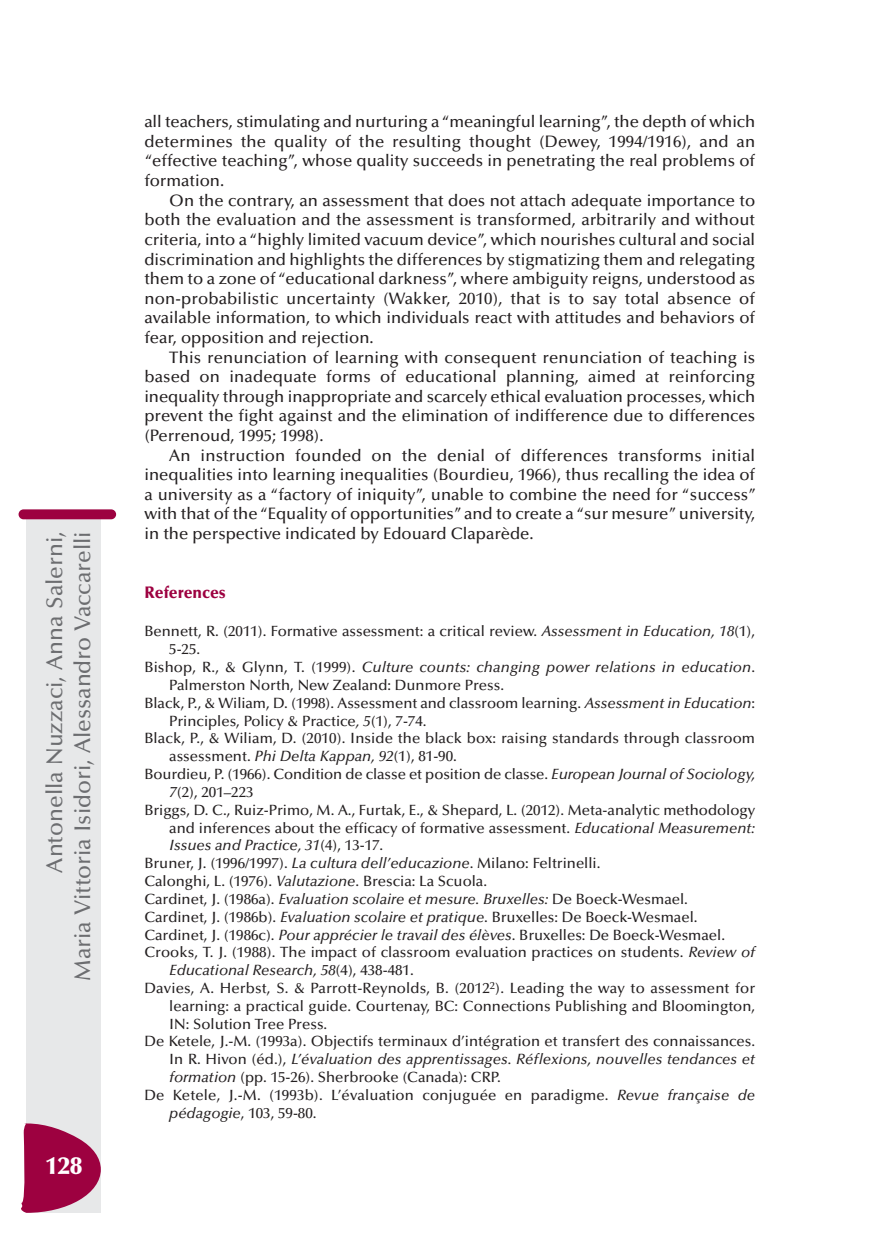
<style>
.page{position:relative;width:869px;height:1241px;background:#fff}
.page>*{position:absolute;margin:0;border:0;box-sizing:border-box;transform-origin:0 0}
.t1{font:900 24.5px "Optima";color:#fff}
.t2{font:500 22.75px/28px "Optima";color:#6c6d70;text-align:right}
.t3{font:500 16.62px/19.6px "Optima";color:#231f20;text-align:justify}
.t4{font:900 16.62px "Optima";color:#9d0140;scale:.95 1}
.t5{font:500 14.88px "Optima";color:#231f20}
.t6{font:italic 500 14.88px "Optima";letter-spacing:.005em;color:#231f20}
.s1{font-style:italic}
.s2{font-style:normal}
</style>
<div class="page">
<div style="left:27px;top:517px;width:74px;height:695px;background:#e7e8e9"></div>
<div style="left:19px;top:509px;width:97px;height:10px;background:#9d0140;border-radius:5px"></div>
<svg style="left:21px;top:1122px;width:80px;height:90px"></svg>
<h2 class="t2" style="left:43px;top:980px;width:451px;rotate:-90deg">Antonella Nuzzaci, Anna Salerni,<br>Maria Vittoria Isidori, Alessandro Vaccarelli</h2>
<h1 class="t1" style="left:45px;top:1155px;width:38px">128</h1>
<p class="t3" style="left:144px;top:113px;width:612px">all teachers, stimulating and nurturing a“meaningful learning”, the depth of which determines the quality of the resulting thought (Dewey, 1994/1916), and an “effective teaching”, whose quality succeeds in penetrating the real problems of formation.</p>
<p class="t3" style="left:144px;top:192px;width:612px;text-indent:25px">On the contrary, an assessment that does not attach adequate importance to both the evaluation and the assessment is transformed, arbitrarily and without criteria, into a “highly limited vacuum device”, which nourishes cultural and social discrimination and highlights the differences by stigmatizing them and relegating them to a zone of “educational darkness”, where ambiguity reigns, understood as non-probabilistic uncertainty (Wakker, 2010), that is to say total absence of available information, to which individuals react with attitudes and behaviors of fear, opposition and rejection.</p>
<p class="t3" style="left:144px;top:349px;width:612px;text-indent:25px">This renunciation of learning with consequent renunciation of teaching is based on inadequate forms of educational planning, aimed at reinforcing inequality through inappropriate and scarcely ethical evaluation processes, which prevent the fight against and the elimination of indifference due to differences (Perrenoud, 1995; 1998).</p>
<p class="t3" style="left:144px;top:447px;width:613px;text-indent:25px">An instruction founded on the denial of differences transforms initial inequalities into learning inequalities (Bourdieu, 1966), thus recalling the idea of a university as a “factory of iniquity”, unable to combine the need for “success” with that of the“Equality of opportunities” and to create a “sur mesure”university, in the perspective indicated by Edouard Claparède.</p>
<p class="t4" style="left:144px;top:585px;width:87px">References</p>
<p class="t5" style="left:144px;top:625px;width:612px">Bennett, R. (2011). Formative assessment: a critical review. <span class="s1">Assessment in Education, 18</span>(1),</p>
<p class="t5" style="left:169px;top:643px;width:32px">5-25.</p>
<p class="t6" style="left:144px;top:661px;width:612px"><span class="s2">Bishop, R., &amp; Glynn, T. (1999).</span> Culture counts: changing power relations in education<span class="s2">.</span></p>
<p class="t5" style="left:169px;top:679px;width:336px">Palmerston North, New Zealand: Dunmore Press.</p>
<p class="t5" style="left:144px;top:696px;width:612px">Black, P., &amp; Wiliam, D. (1998). Assessment and classroom learning. <span class="s1">Assessment in Education</span>:</p>
<p class="t5" style="left:169px;top:714px;width:259px">Principles, Policy &amp; Practice<span class="s1">, 5</span>(1), 7-74.</p>
<p class="t5" style="left:144px;top:732px;width:612px">Black, P., &amp; Wiliam, D. (2010). Inside the black box: raising standards through classroom</p>
<p class="t5" style="left:169px;top:750px;width:289px">assessment. <span class="s1">Phi Delta Kappan, 92</span>(1), 81-90.</p>
<p class="t5" style="left:144px;top:768px;width:612px">Bourdieu, P. (1966). Condition de classe et position de classe. <span class="s1">European Journal of Sociology,</span></p>
<p class="t5" style="left:169px;top:786px;width:86px"><span class="s1">7</span>(2), 201–223</p>
<p class="t5" style="left:144px;top:803px;width:612px">Briggs, D. C., Ruiz-Primo, M. A., Furtak, E., &amp; Shepard, L. (2012). Meta-analytic methodology</p>
<p class="t5" style="left:169px;top:821px;width:587px">and inferences about the efficacy of formative assessment. <span class="s1">Educational Measurement:</span></p>
<p class="t6" style="left:169px;top:839px;width:215px">Issues and Practice, 31<span class="s2">(4), 13-17.</span></p>
<p class="t5" style="left:144px;top:857px;width:457px">Bruner, J. (1996/1997). <span class="s1">La cultura dell’educazione</span>. Milano: Feltrinelli.</p>
<p class="t5" style="left:144px;top:875px;width:344px">Calonghi, L. (1976). <span class="s1">Valutazione</span>. Brescia: La Scuola.</p>
<p class="t6" style="left:144px;top:892px;width:545px"><span class="s2">Cardinet, J. (1986a).</span> Evaluation scolaire et mesure. Bruxelles: <span class="s2">De Boeck-Wesmael.</span></p>
<p class="t5" style="left:144px;top:910px;width:554px">Cardinet, J. (1986b). <span class="s1">Evaluation scolaire et pratique</span>. Bruxelles: De Boeck-Wesmael.</p>
<p class="t5" style="left:144px;top:928px;width:582px">Cardinet, J. (1986c). <span class="s1">Pour apprécier le travail des élèves</span>. Bruxelles: De Boeck-Wesmael.</p>
<p class="t5" style="left:144px;top:946px;width:612px">Crooks, T. J. (1988). The impact of classroom evaluation practices on students. <span class="s1">Review of</span></p>
<p class="t6" style="left:169px;top:964px;width:246px">Educational Research, 58<span class="s2">(4), 438-481.</span></p>
<p class="t5" style="left:144px;top:981px;width:612px">Davies, A. Herbst, S. &amp; Parrott-Reynolds, B. (2012<sup>2</sup>). Leading the way to assessment for</p>
<p class="t5" style="left:169px;top:999px;width:587px">learning: a practical guide. Courtenay, BC: Connections Publishing and Bloomington,</p>
<p class="t5" style="left:169px;top:1017px;width:159px">IN: Solution Tree Press.</p>
<p class="t5" style="left:144px;top:1035px;width:612px">De Ketele, J.-M. (1993a). Objectifs terminaux d’intégration et transfert des connaissances.</p>
<p class="t6" style="left:169px;top:1053px;width:587px"><span class="s2">In R. Hivon (éd.),</span> L’évaluation des apprentissages. Réflexions, nouvelles tendances et</p>
<p class="t5" style="left:169px;top:1071px;width:333px"><span class="s1">formation</span> (pp. 15-26). Sherbrooke (Canada): CRP.</p>
<p class="t5" style="left:144px;top:1088px;width:612px">De Ketele, J.-M. (1993b). L’évaluation conjuguée en paradigme. <span class="s1">Revue française de</span></p>
<p class="t5" style="left:169px;top:1106px;width:149px"><span class="s1">pédagogie</span>, 103, 59-80.</p>
</div>
